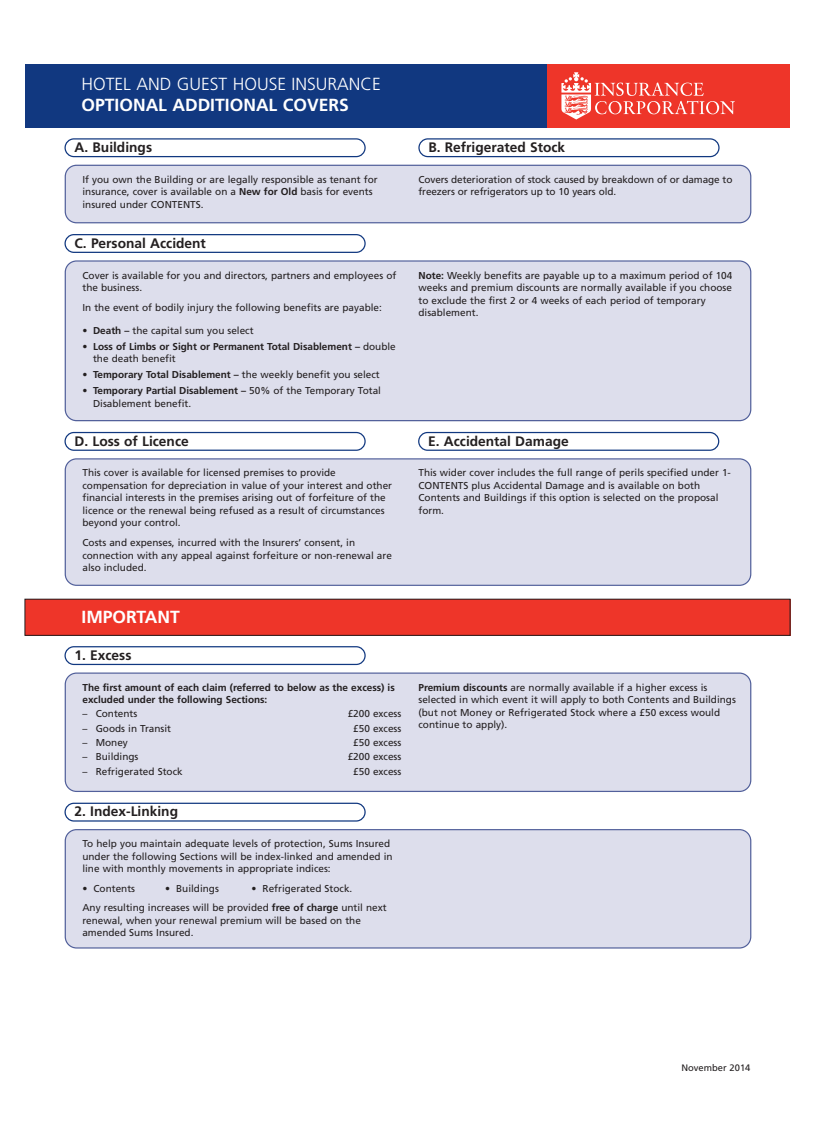
<style>
.page{position:relative;width:815px;height:1124px;background:#fff}
.page>*{position:absolute;margin:0;border:0;box-sizing:border-box;transform-origin:0 0}
.t1{font:700 17.5px "Frutiger";color:#fff}
.t2{font:300 17.5px "Frutiger";color:#fff}
.t3{font:700 13.75px "Frutiger";color:#231f20}
.t4{font:10px/12.5px "Frutiger";color:#231f20}
.t5{font:700 10px/12.5px "Frutiger";color:#231f20}
.t6{font:9.38px "Frutiger";color:#231f20}
.s1{font-weight:700}
.s2{font-weight:400}
</style>
<div class="page">
<div style="left:25px;top:599px;width:765px;height:36px;background:#ee3529"></div>
<div style="left:65px;top:165px;width:686px;height:58px;background:#dddeec"></div>
<svg style="left:64px;top:138px;width:302px;height:19px"></svg>
<div style="left:65px;top:260px;width:686px;height:161px;background:#dddeec"></div>
<svg style="left:64px;top:234px;width:302px;height:19px"></svg>
<div style="left:65px;top:458px;width:686px;height:128px;background:#dddeec"></div>
<svg style="left:64px;top:432px;width:302px;height:19px"></svg>
<svg style="left:418px;top:432px;width:301px;height:19px"></svg>
<div style="left:65px;top:672px;width:686px;height:119px;background:#dddeec"></div>
<svg style="left:64px;top:646px;width:302px;height:19px"></svg>
<div style="left:65px;top:829px;width:686px;height:119px;background:#dddeec"></div>
<svg style="left:64px;top:802px;width:302px;height:19px"></svg>
<svg style="left:418px;top:138px;width:302px;height:19px"></svg>
<div style="left:25px;top:64px;width:526px;height:64px;background:#113880"></div>
<div style="left:548px;top:64px;width:242px;height:64px;background:#ee3529"></div>
<svg style="left:561px;top:72px;width:174px;height:47px"></svg>
<h1 class="t2" style="left:81px;top:77px;width:301px">HOTEL AND GUEST HOUSE INSURANCE</h1>
<h1 class="t1" style="left:81px;top:98px;width:269px">OPTIONAL ADDITIONAL COVERS</h1>
<h2 class="t3" style="left:75px;top:142px;width:79px">A. Buildings</h2>
<h2 class="t3" style="left:428px;top:142px;width:138px">B. Refrigerated Stock</h2>
<p class="t4" style="left:82px;top:174px;width:297px">If you own the Building or are legally responsible as tenant for insurance, cover is available on a <span class="s1">New for Old</span> basis for events insured under CONTENTS.</p>
<p class="t4" style="left:418px;top:174px;width:315px">Covers deterioration of stock caused by breakdown of or damage to freezers or refrigerators up to 10 years old.</p>
<h2 class="t3" style="left:75px;top:237px;width:133px">C. Personal Accident</h2>
<p class="t4" style="left:82px;top:269px;width:315px">Cover is available for you and directors, partners and employees of the business.</p>
<p class="t4" style="left:82px;top:301px;width:301px">In the event of bodily injury the following benefits are payable:</p>
<p class="t4" style="left:82px;top:325px;width:173px">• <span class="s1">Death –</span> the capital sum you select</p>
<p class="t5" style="left:93px;top:341px;width:304px;text-indent:-11px"><span class="s2">•</span> Loss of Limbs or Sight or Permanent Total Disablement – <span class="s2">double the death benefit</span></p>
<p class="t4" style="left:82px;top:369px;width:299px">• <span class="s1">Temporary Total Disablement –</span> the weekly benefit you select</p>
<p class="t4" style="left:93px;top:385px;width:290px;text-indent:-11px">• <span class="s1">Temporary Partial Disablement –</span> 50% of the Temporary Total<br>Disablement benefit.</p>
<p class="t4" style="left:418px;top:269px;width:315px"><span class="s1">Note:</span> Weekly benefits are payable up to a maximum period of 104 weeks and premium discounts are normally available if you choose to exclude the first 2 or 4 weeks of each period of temporary disablement.</p>
<h2 class="t3" style="left:75px;top:435px;width:116px">D. Loss of Licence</h2>
<h2 class="t3" style="left:428px;top:435px;width:142px">E. Accidental Damage</h2>
<p class="t4" style="left:82px;top:467px;width:311px">This cover is available for licensed premises to provide compensation for depreciation in value of your interest and other financial interests in the premises arising out of forfeiture of the licence or the renewal being refused as a result of circumstances beyond your control.</p>
<p class="t4" style="left:82px;top:537px;width:311px">Costs and expenses, incurred with the Insurers’ consent, in connection with any appeal against forfeiture or non-renewal are also included.</p>
<h1 class="t1" style="left:81px;top:610px;width:100px">IMPORTANT</h1>
<h2 class="t3" style="left:75px;top:649px;width:58px">1. Excess</h2>
<p class="t5" style="left:82px;top:681px;width:314px">The first amount of each claim (referred to below as the excess) is excluded under the following Sections:</p>
<p class="t4" style="left:82px;top:708px;width:56px">– Contents</p>
<p class="t4" style="left:348px;top:708px;width:55px">£200 excess</p>
<p class="t4" style="left:82px;top:722px;width:90px">– Goods in Transit</p>
<p class="t4" style="left:353px;top:722px;width:50px">£50 excess</p>
<p class="t4" style="left:82px;top:737px;width:47px">– Money</p>
<p class="t4" style="left:353px;top:737px;width:50px">£50 excess</p>
<p class="t4" style="left:82px;top:751px;width:58px">– Buildings</p>
<p class="t4" style="left:348px;top:751px;width:55px">£200 excess</p>
<p class="t4" style="left:82px;top:765px;width:102px">– Refrigerated Stock</p>
<p class="t4" style="left:353px;top:765px;width:50px">£50 excess</p>
<h2 class="t3" style="left:75px;top:805px;width:105px">2. Index-Linking</h2>
<p class="t4" style="left:82px;top:838px;width:312px">To help you maintain adequate levels of protection, Sums Insured under the following Sections will be index-linked and amended in line with monthly movements in appropriate indices:</p>
<p class="t4" style="left:82px;top:882px;width:54px">• Contents</p>
<p class="t4" style="left:165px;top:882px;width:55px">• Buildings</p>
<p class="t4" style="left:82px;top:879px;width:306px;line-height:19.6px;text-indent:169px">• Refrigerated Stock.<br>Any resulting increases will be provided <span class="s1">free of charge</span> until next</p>
<p class="t4" style="left:82px;top:914px;width:280px">renewal, when your renewal premium will be based on the amended Sums Insured.</p>
<p class="t4" style="left:418px;top:467px;width:314px">This wider cover includes the full range of perils specified under 1- CONTENTS plus Accidental Damage and is available on both Contents and Buildings if this option is selected on the proposal form.</p>
<p class="t4" style="left:418px;top:681px;width:319px"><span class="s1">Premium discounts</span> are normally available if a higher excess is selected in which event it will apply to both Contents and Buildings (but not Money or Refrigerated Stock where a £50 excess would continue to apply).</p>
<p class="t6" style="left:681px;top:1063px;width:71px">November 2014</p>
</div>
